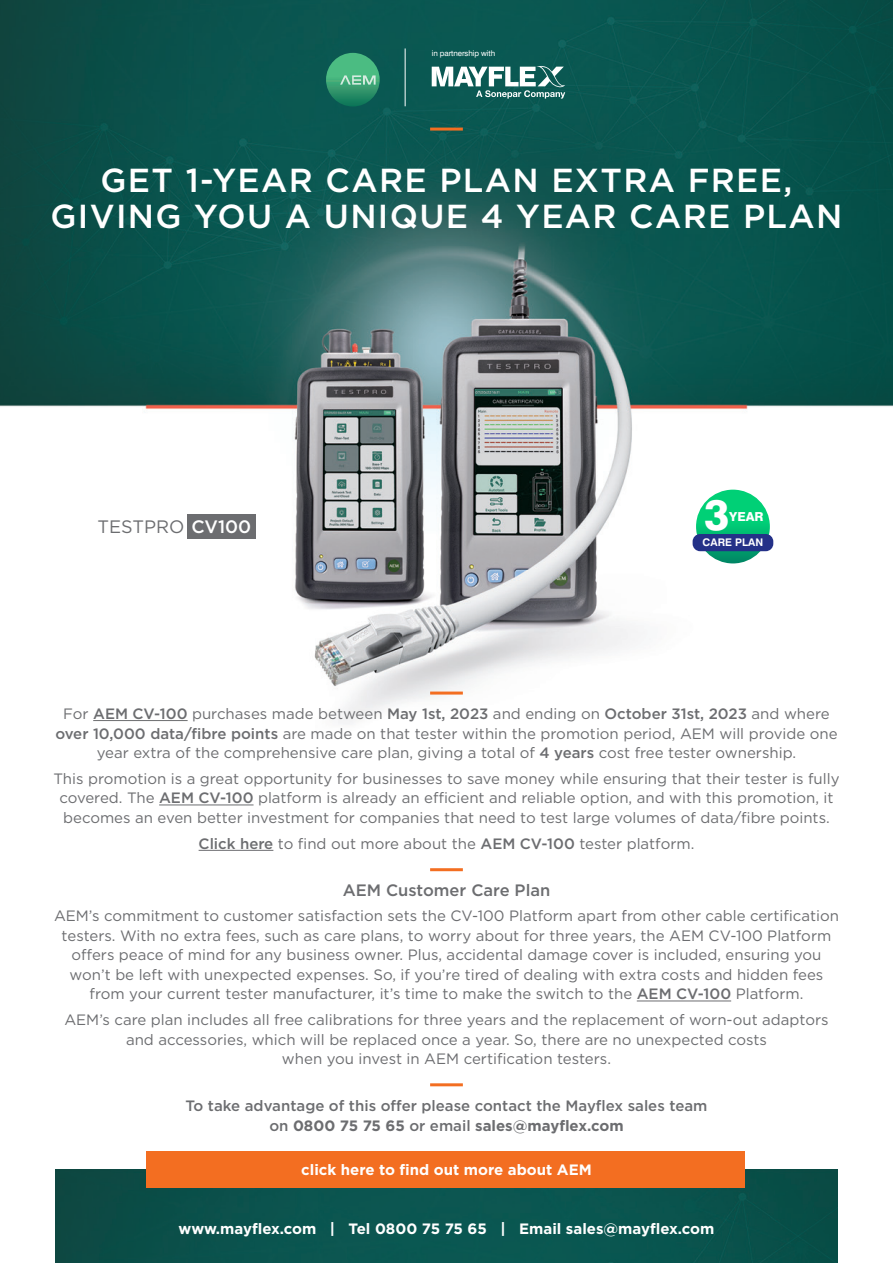
<style>
.page{position:relative;width:893px;height:1263px;background:#fff}
.page>*{position:absolute;margin:0;border:0;box-sizing:border-box;transform-origin:0 0}
.t1{font:800 42.6px "Swiss 721 BT";color:#fff}
.t2{font:500 33.3px/36px "Gotham";letter-spacing:.04em;color:#fff;text-align:center}
.t3{font:18px "Gotham";color:#6c6d70}
.t4{font:500 16.5px "Gotham";color:#6c6d70}
.t5{font:15px/19.5px "Gotham";color:#6c6d70;text-align:center}
.t6{font:500 15px/19.5px "Gotham";color:#6c6d70;text-align:center}
.t7{font:700 15px "Gotham";color:#fff}
.t8{font:800 12.45px "Swiss 721 BT";color:#fff}
.t9{font:700 10.5px "Swiss 721 BT";color:#fff}
.t10{font:7.95px "Swiss 721 BT";letter-spacing:-.01em;color:#fff}
.s1{font-weight:500;color:#fff}
.s2{font-weight:500}
.s3{font-weight:700}
</style>
<div class="page">
<img style="left:55px;top:1169px;width:783px;height:94px">
<hr style="left:430px;top:868px;width:33px;height:3px;background:#f36e21">
<hr style="left:430px;top:1083px;width:33px;height:3px;background:#f36e21">
<img style="left:0;top:0;width:893px;height:724px">
<hr style="left:430px;top:691px;width:33px;height:3px;background:#f36e21">
<svg style="left:326px;top:53px;width:54px;height:54px;background:#2e926c"></svg>
<svg style="left:340px;top:75px;width:36px;height:10px"></svg>
<svg style="left:432px;top:64px;width:133px;height:35px"></svg>
<hr style="left:405px;top:48px;width:1px;height:58px;background:#fff">
<hr style="left:430px;top:128px;width:33px;height:3px;background:#f36e21">
<hr style="left:93px;top:720px;width:95px;height:1px;background:#6c6d70">
<hr style="left:159px;top:804px;width:95px;height:1px;background:#6c6d70">
<hr style="left:199px;top:850px;width:74px;height:1px;background:#6c6d70">
<hr style="left:637px;top:1000px;width:94px;height:1px;background:#6c6d70">
<div style="left:146px;top:1151px;width:599px;height:36px;background:#f36e21"></div>
<div style="left:187px;top:514px;width:68px;height:25px;background:#6c6d70"></div>
<svg style="left:696px;top:490px;width:74px;height:73px;background:#01c374"></svg>
<div style="left:693px;top:534px;width:80px;height:17px;background:#243188;border-radius:7px"></div>
<p class="t10" style="left:432px;top:48px;width:65px">in partnership with</p>
<h2 class="t2" style="left:51px;top:161px;width:793px">GET 1-YEAR CARE PLAN EXTRA FREE,<br>GIVING YOU A UNIQUE 4 YEAR CARE PLAN</h2>
<p class="t3" style="left:98px;top:515px;width:155px">TESTPRO <span class="s1">CV100</span></p>
<h1 class="t1" style="left:704px;top:489px;width:27px">3</h1>
<p class="t8" style="left:729px;top:509px;width:36px">YEAR</p>
<p class="t9" style="left:703px;top:536px;width:62px">CARE PLAN</p>
<p class="t5" style="left:55px;top:704px;width:784px">For <span class="s2">AEM CV-100</span> purchases made between <span class="s2">May 1st, 2023</span> and ending on <span class="s2">October 31st, 2023</span> and where <span class="s2">over 10,000 data/fibre points</span> are made on that tester within the promotion period, AEM will provide one year extra of the comprehensive care plan, giving a total of <span class="s2">4 years</span> cost free tester ownership.</p>
<p class="t5" style="left:53px;top:768px;width:788px">This promotion is a great opportunity for businesses to save money while ensuring that their tester is fully covered. The <span class="s2">AEM CV-100</span> platform is already an efficient and reliable option, and with this promotion, it becomes an even better investment for companies that need to test large volumes of data/fibre points.</p>
<p class="t5" style="left:199px;top:833px;width:497px"><span class="s2">Click here</span> to find out more about the <span class="s2">AEM CV-100</span> tester platform.</p>
<p class="t4" style="left:343px;top:879px;width:209px">AEM Customer Care Plan</p>
<p class="t5" style="left:54px;top:906px;width:786px">AEM’s commitment to customer satisfaction sets the CV-100 Platform apart from other cable certification testers. With no extra fees, such as care plans, to worry about for three years, the AEM CV-100 Platform offers peace of mind for any business owner. Plus, accidental damage cover is included, ensuring you won’t be left with unexpected expenses. So, if you’re tired of dealing with extra costs and hidden fees from your current tester manufacturer, it’s time to make the switch to the <span class="s2">AEM CV-100</span> Platform.</p>
<p class="t5" style="left:64px;top:1010px;width:766px">AEM’s care plan includes all free calibrations for three years and the replacement of worn-out adaptors and accessories, which will be replaced once a year. So, there are no unexpected costs<br>when you invest in AEM certification testers.</p>
<p class="t6" style="left:186px;top:1096px;width:523px">To take advantage of this offer please contact the Mayflex sales team on <span class="s3">0800 75 75 65</span> or email <span class="s3">sales@mayflex.com</span></p>
<p class="t7" style="left:301px;top:1160px;width:292px">click here to find out more about AEM</p>
<p class="t7" style="left:179px;top:1219px;width:537px">www.mayflex.com | Tel 0800 75 75 65 | Email sales@mayflex.com</p>
</div>
